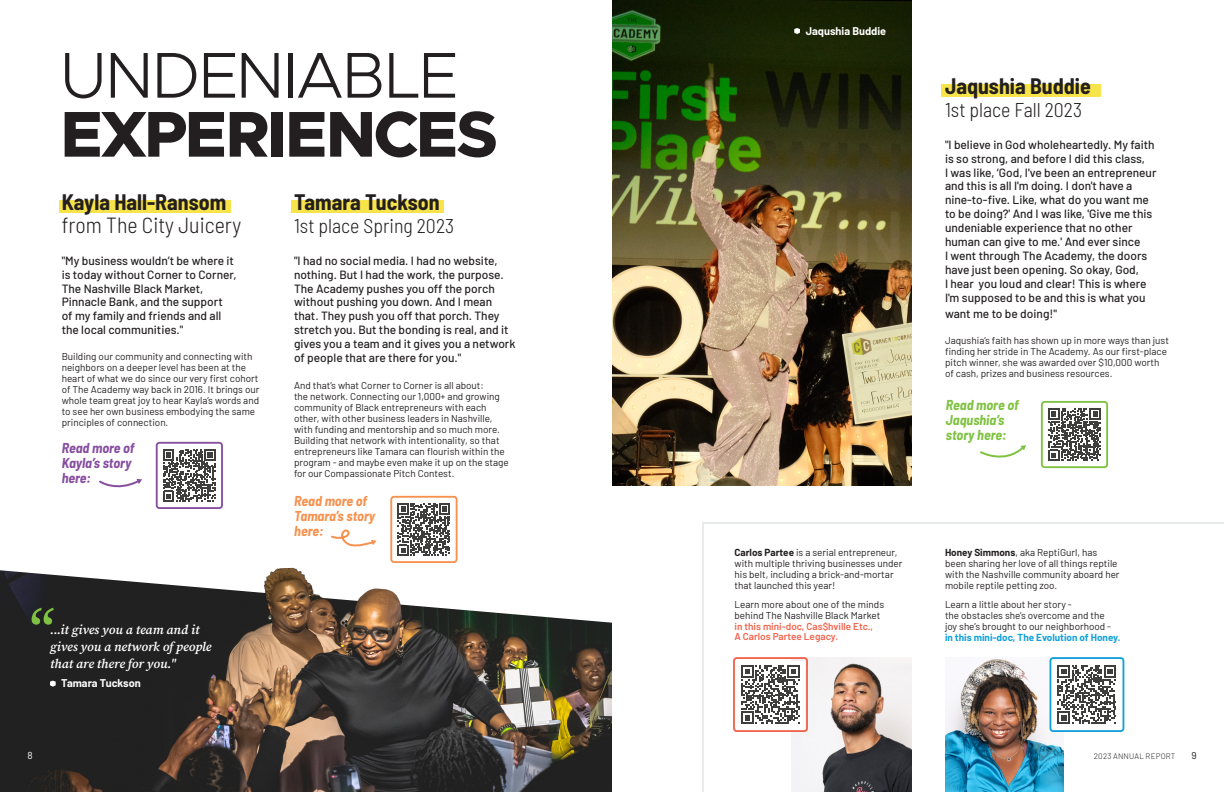
<style>
.page{position:relative;width:1224px;height:792px;background:#fff}
.page>*{position:absolute;margin:0;border:0;box-sizing:border-box;transform-origin:0 0}
.t1{font:800 65px/59px "Metropolis";letter-spacing:-.04em;color:#231f20}
.t2{font:60px "Noto Serif";color:#7fc241}
.t3{font:300 semi-condensed 21.9px/22.9px "Barlow";color:#231f20}
.t4{font:700 semi-condensed 21.9px "Barlow";color:#231f20}
.t5{font:300 semi-condensed 19.9px "Barlow";color:#231f20}
.t6{font:italic 700 semi-condensed 14px/15px "Barlow";color:#7fc241}
.t7{font:italic 700 semi-condensed 14px/15px "Barlow";color:#f6914e}
.t8{font:italic 700 semi-condensed 14px/15px "Barlow";color:#864e9f}
.t9{font:italic 12.9px/16.9px "Source Serif Variable";letter-spacing:-.005em;color:#fff}
.t10{font:500 11.9px/13.9px "Barlow";color:#231f20}
.t11{font:700 11px "Barlow";color:#fff}
.t12{font:10px/11px "Barlow";color:#231f20}
.t13{font:10px "Barlow";color:#fff}
.t14{font:300 8px "Barlow";letter-spacing:.02em;color:#231f20}
.s1{font-weight:300}
.s2{font-weight:700}
.s3{font-weight:600;color:#f1634b}
.s4{font-weight:700;color:#12a1da}
</style>
<div class="page">
<img style="left:792px;top:657px;width:120px;height:135px">
<img style="left:0;top:570px;width:612px;height:222px">
<div style="left:735px;top:661px;width:70px;height:68px;background:#fff"></div>
<svg style="left:741px;top:665px;width:59px;height:59px"></svg>
<div style="left:733px;top:657px;width:75px;height:75px;border:2px solid #f1634b;border-radius:3px"></div>
<svg style="left:155px;top:441px;width:61px;height:61px"></svg>
<svg style="left:163px;top:449px;width:53px;height:53px"></svg>
<div style="left:156px;top:442px;width:67px;height:67px;border:2px solid #864e9f;border-radius:3px"></div>
<svg style="left:398px;top:503px;width:52px;height:46px"></svg>
<div style="left:390px;top:496px;width:68px;height:67px;border:2px solid #f6914e;border-radius:3px"></div>
<svg style="left:1048px;top:408px;width:53px;height:53px"></svg>
<div style="left:1041px;top:401px;width:67px;height:67px;border:2px solid #7fc241;border-radius:3px"></div>
<hr style="left:702px;top:522px;width:522px;height:2px;background:#e8ebeb">
<hr style="left:702px;top:524px;width:2px;height:268px;background:#e8ebeb">
<img style="left:612px;top:0;width:300px;height:486px">
<svg style="left:50px;top:681px;width:6px;height:6px"></svg>
<svg style="left:794px;top:28px;width:6px;height:6px"></svg>
<svg style="left:99px;top:479px;width:43px;height:9px"></svg>
<svg style="left:331px;top:529px;width:46px;height:18px"></svg>
<svg style="left:980px;top:445px;width:46px;height:13px"></svg>
<div style="left:59px;top:200px;width:171px;height:13px;background:#f7e34a"></div>
<div style="left:291px;top:200px;width:153px;height:13px;background:#f7e34a"></div>
<div style="left:942px;top:84px;width:159px;height:13px;background:#f7e34a"></div>
<img style="left:243px;top:549px;width:234px;height:108px">
<img style="left:945px;top:659px;width:119px;height:133px">
<div style="left:1051px;top:661px;width:71px;height:68px;background:#fff"></div>
<svg style="left:1058px;top:665px;width:58px;height:59px"></svg>
<div style="left:1050px;top:657px;width:74px;height:75px;border:2px solid #12a1da;border-radius:3px"></div>
<h1 class="t1" style="left:60px;top:46px;width:439px"><span class="s1">UNDENIABLE<br></span>EXPERIENCES</h1>
<p class="t3" style="left:62px;top:189px;width:181px"><span class="s2">Kayla Hall-Ransom </span>from The City Juicery</p>
<p class="t10" style="left:62px;top:252px;width:176px">"My business wouldn’t be where it is today without Corner to Corner,<br>The Nashville Black Market,<br>Pinnacle Bank, and the support of my family and friends and all the local communities."</p>
<p class="t12" style="left:62px;top:350px;width:199px">Building our community and connecting with neighbors on a deeper level has been at the heart of what we do since our very first cohort of The Academy way back in 2016. It brings our whole team great joy to hear Kayla’s words and to see her own business embodying the same principles of connection.</p>
<p class="t4" style="left:294px;top:186px;width:147px">Tamara Tuckson</p>
<p class="t5" style="left:294px;top:211px;width:162px">1st place Spring 2023</p>
<p class="t10" style="left:294px;top:252px;width:223px">"I had no social media. I had no website, nothing. But I had the work, the purpose.<br>The Academy pushes you off the porch without pushing you down. And I mean that. They push you off that porch. They stretch you. But the bonding is real, and it gives you a team and it gives you a network of people that are there for you."</p>
<p class="t12" style="left:294px;top:379px;width:216px">And that’s what Corner to Corner is all about:<br>the network. Connecting our 1,000+ and growing community of Black entrepreneurs with each other, with other business leaders in Nashville, with funding and mentorship and so much more.<br>Building that network with intentionality, so that entrepreneurs like Tamara can flourish within the program - and maybe even make it up on the stage for our Compassionate Pitch Contest.</p>
<p class="t8" style="left:62px;top:439px;width:74px">Read more of<br>Kayla’s story here:</p>
<h1 class="t2" style="left:28px;top:588px;width:29px">“</h1>
<p class="t9" style="left:50px;top:622px;width:163px">...it gives you a team and it gives you a network of people that are there for you."</p>
<p class="t11" style="left:61px;top:675px;width:81px">Tamara Tuckson</p>
<p class="t7" style="left:294px;top:493px;width:82px">Read more of<br>Tamara’s story here:</p>
<p class="t11" style="left:806px;top:23px;width:82px">Jaqushia Buddie</p>
<p class="t12" style="left:734px;top:546px;width:169px"><span class="s2">Carlos Partee</span> is a serial entrepreneur, with multiple thriving businesses under his belt, including a brick-and-mortar that launched this year!</p>
<p class="t12" style="left:734px;top:598px;width:151px">Learn more about one of the minds behind The Nashville Black Market <span class="s3">in this mini-doc, Cas$hville Etc.,<br>A Carlos Partee Legacy.</span></p>
<p class="t4" style="left:945px;top:70px;width:147px">Jaqushia Buddie</p>
<p class="t5" style="left:945px;top:95px;width:139px">1st place Fall 2023</p>
<p class="t10" style="left:945px;top:136px;width:213px">"I believe in God wholeheartedly. My faith is so strong, and before I did this class,<br>I was like, ‘God, I've been an entrepreneur and this is all I'm doing. I don't have a nine-to-five. Like, what do you want me to be doing?' And I was like, 'Give me this undeniable experience that no other human can give to me.' And ever since<br>I went through The Academy, the doors have just been opening. So okay, God,<br>I hear you loud and clear! This is where I'm supposed to be and this is what you</p>
<p class="t10" style="left:945px;top:306px;width:114px">want me to be doing!"</p>
<p class="t12" style="left:945px;top:334px;width:225px">Jaqushia’s faith has shown up in more ways than just finding her stride in The Academy. As our first-place pitch winner, she was awarded over $10,000 worth of cash, prizes and business resources.</p>
<p class="t6" style="left:946px;top:397px;width:74px">Read more of<br>Jaqushia’s story here:</p>
<p class="t12" style="left:945px;top:546px;width:176px"><span class="s2">Honey Simmons</span>, aka ReptiGurl, has been sharing her love of all things reptile with the Nashville community aboard her mobile reptile petting zoo.</p>
<p class="t12" style="left:945px;top:598px;width:177px">Learn a little about her story -<br>the obstacles she’s overcome and the<br>joy she’s brought to our neighborhood - <span class="s4">in this mini-doc, The Evolution of Honey.</span></p>
<p class="t13" style="left:27px;top:748px;width:7px">8</p>
<p class="t14" style="left:1094px;top:750px;width:83px">2023 ANNUAL REPORT</p>
<p class="t12" style="left:1191px;top:749px;width:7px">9</p>
</div>
